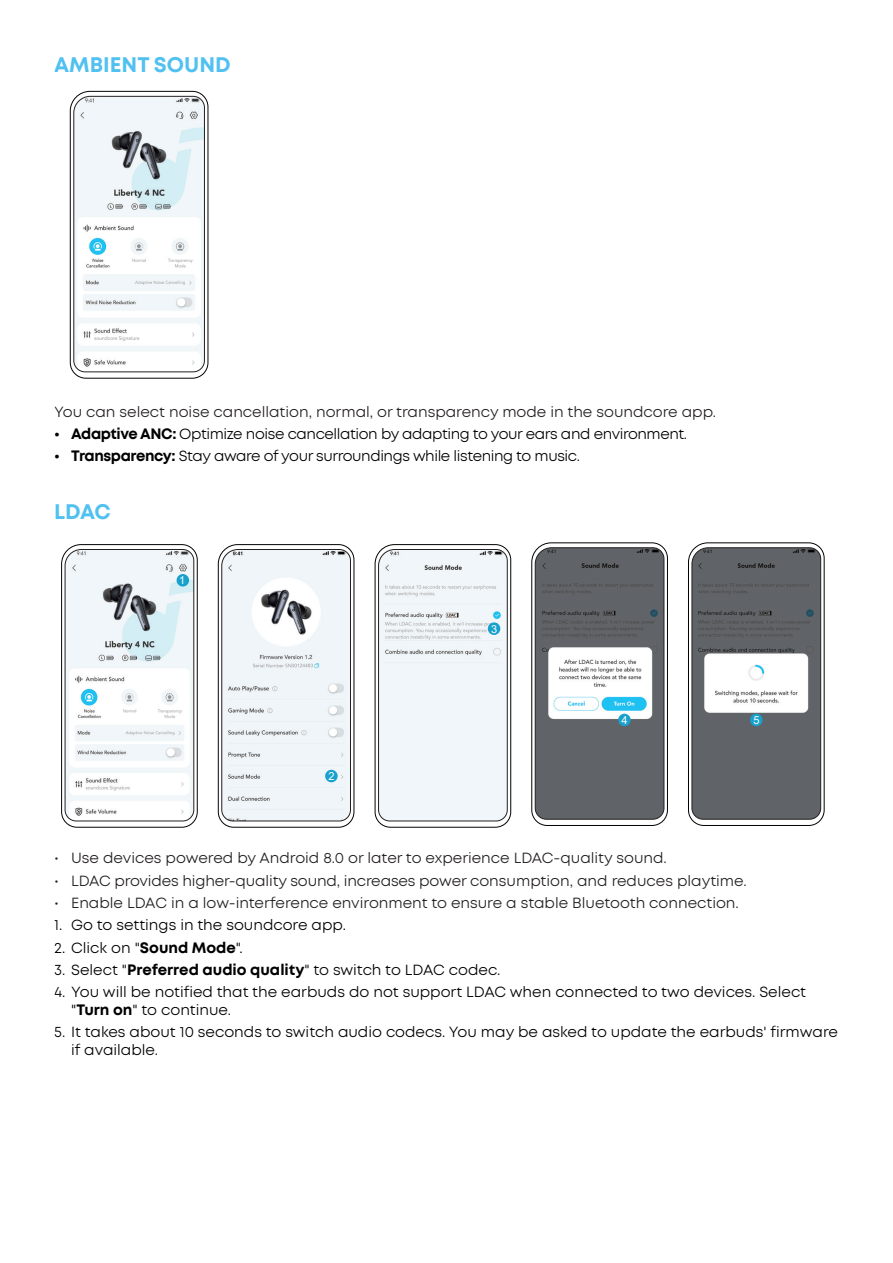
<style>
.page{position:relative;width:893px;height:1263px;background:#fff}
.page>*{position:absolute;margin:0;border:0;box-sizing:border-box;transform-origin:0 0}
.一级标题{font:700 21px "Mont For Anker";color:#50c1f0}
.t1{font:15px/18px "Mont For Anker";color:#000}
.正文{font:15px "Mont For Anker";color:#231f20}
.t2{font:15px "Mont For Anker";letter-spacing:-.025em;color:#000}
.t3{font:11.1px "Arial";color:#fff}
.s1{font-weight:700}
</style>
<div class="page">
<svg style="left:70px;top:91px;width:139px;height:288px"></svg>
<svg style="left:61px;top:544px;width:137px;height:284px"></svg>
<div style="left:177px;top:574px;width:12px;height:12px;background:#18a1cd;border-radius:50%"></div>
<svg style="left:218px;top:544px;width:137px;height:284px"></svg>
<div style="left:325px;top:770px;width:13px;height:12px;background:#18a1cd;border-radius:50%"></div>
<svg style="left:374px;top:544px;width:137px;height:284px"></svg>
<div style="left:488px;top:622px;width:12px;height:13px;background:#18a1cd;border-radius:50%"></div>
<svg style="left:531px;top:542px;width:137px;height:284px"></svg>
<div style="left:618px;top:714px;width:13px;height:12px;background:#18a1cd;border-radius:50%"></div>
<svg style="left:688px;top:542px;width:137px;height:284px"></svg>
<div style="left:750px;top:714px;width:13px;height:12px;background:#18a1cd;border-radius:50%"></div>
<p class="一级标题" style="left:54px;top:51px;width:178px">AMBIENT SOUND</p>
<p class="正文" style="left:54px;top:402px;width:663px">You can select noise cancellation, normal, or transparency mode in the soundcore app.</p>
<p class="t2" style="left:54px;top:424px;width:634px"><span class="s1">• Adaptive ANC:</span> Optimize noise cancellation by adapting to your ears and environment.</p>
<p class="t2" style="left:54px;top:446px;width:527px"><span class="s1">• Transparency:</span> Stay aware of your surroundings while listening to music.</p>
<p class="一级标题" style="left:54px;top:498px;width:58px">LDAC</p>
<p class="t3" style="left:179px;top:573px;width:8px">1</p>
<p class="t3" style="left:329px;top:768px;width:8px">2</p>
<p class="t3" style="left:491px;top:621px;width:8px">3</p>
<p class="t3" style="left:621px;top:712px;width:8px">4</p>
<p class="t3" style="left:753px;top:712px;width:8px">5</p>
<p class="正文" style="left:54px;top:849px;width:614px">• Use devices powered by Android 8.0 or later to experience LDAC-quality sound.</p>
<p class="正文" style="left:54px;top:871px;width:694px">• LDAC provides higher-quality sound, increases power consumption, and reduces playtime.</p>
<p class="正文" style="left:54px;top:893px;width:686px">• Enable LDAC in a low-interference environment to ensure a stable Bluetooth connection.</p>
<p class="t1" style="left:54px;top:916px;width:293px">1. Go to settings in the soundcore app.</p>
<p class="t1" style="left:54px;top:938px;width:190px">2. Click on "<span class="s1">Sound Mode</span>".</p>
<p class="t1" style="left:54px;top:961px;width:448px">3. Select "<span class="s1">Preferred audio quality</span>" to switch to LDAC codec.</p>
<p class="t1" style="left:71px;top:983px;width:736px;text-indent:-17px">4. You will be notified that the earbuds do not support LDAC when connected to two devices. Select "<span class="s1">Turn on</span>" to continue.</p>
<p class="t1" style="left:71px;top:1023px;width:768px;text-indent:-17px">5. It takes about 10 seconds to switch audio codecs. You may be asked to update the earbuds' firmware if available.</p>
</div>
